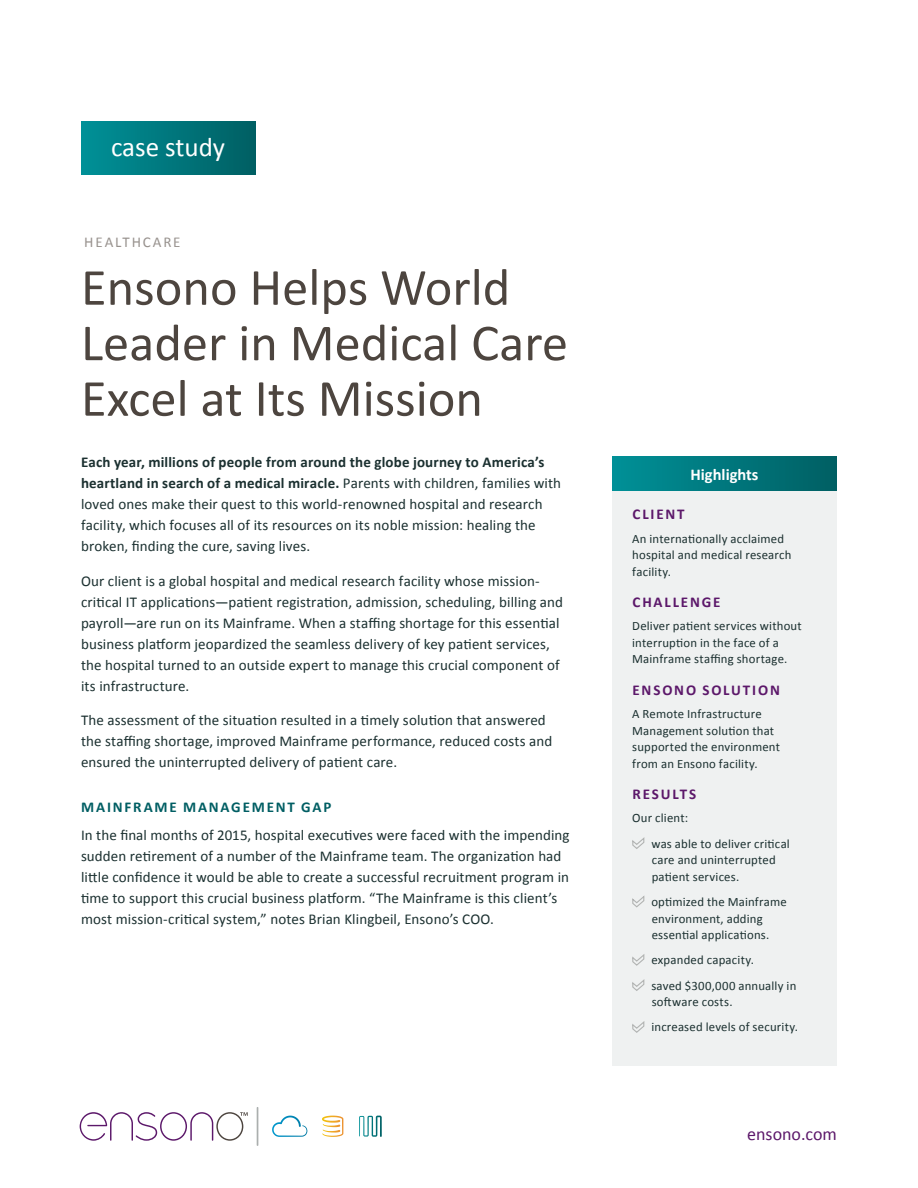
<style>
.page{position:relative;width:918px;height:1188px;background:#fff}
.page>*{position:absolute;margin:0;border:0;box-sizing:border-box;transform-origin:0 0}
.Cover_Header_-_Color{font:52.5px/55.5px "Calibri";color:#4d453f}
.t1{font:27px "Calibri";color:#fff}
.t2{font:18px "Calibri";color:#5c186a}
.t3{font:700 16.5px "Calibri";color:#fff}
.Body_Copy{font:15px/21px "Calibri";letter-spacing:.01em;color:#1b3030}
.Sub_Header{font:700 15px "Calibri";letter-spacing:.12em;color:#5c186a}
.Sub_Header-2{font:700 15px "Calibri";letter-spacing:.12em;color:#005e63}
.Sub_Header-3{font:15px "Calibri";letter-spacing:.12em;color:#98928e}
.Highlight_Body_Copy{font:12.75px/16.5px "Calibri";letter-spacing:.015em;color:#1b3030}
.s1{font-weight:700}
</style>
<div class="page">
<div style="left:81px;top:122px;width:174px;height:52px;background:linear-gradient(to right,#009198,#005f63)"></div>
<div style="left:612px;top:457px;width:225px;height:34px;background:linear-gradient(to right,#009198,#005f63)"></div>
<div style="left:612px;top:491px;width:225px;height:574px;background:#eff1f1"></div>
<svg style="left:632px;top:837px;width:13px;height:12px"></svg>
<svg style="left:632px;top:895px;width:13px;height:13px"></svg>
<svg style="left:632px;top:954px;width:13px;height:12px"></svg>
<svg style="left:632px;top:979px;width:13px;height:12px"></svg>
<svg style="left:632px;top:1021px;width:13px;height:12px"></svg>
<hr style="left:257px;top:1107px;width:1px;height:39px;background:#abafae">
<svg style="left:80px;top:1112px;width:168px;height:29px"></svg>
<svg style="left:272px;top:1116px;width:35px;height:21px"></svg>
<svg style="left:322px;top:1116px;width:21px;height:21px"></svg>
<svg style="left:359px;top:1116px;width:21px;height:21px"></svg>
<p class="t1" style="left:111px;top:130px;width:116px">case study</p>
<p class="Sub_Header-3" style="left:84px;top:232px;width:98px">HEALTHCARE</p>
<p class="Cover_Header_-_Color" style="left:81px;top:260px;width:489px">Ensono Helps World<br>Leader in Medical Care<br>Excel at Its Mission</p>
<p class="Body_Copy" style="left:81px;top:452px;width:482px"><span class="s1">Each year, millions of people from around the globe journey to America’s heartland in search of a medical miracle.</span> Parents with children, families with loved ones make their quest to this world-renowned hospital and research facility, which focuses all of its resources on its noble mission: healing the broken, finding the cure, saving lives.</p>
<p class="Body_Copy" style="left:81px;top:571px;width:484px">Our client is a global hospital and medical research facility whose mission&shy;critical IT applications—patient registration, admission, scheduling, billing and payroll—are run on its Mainframe. When a staffing shortage for this essential business platform jeopardized the seamless delivery of key patient services, the hospital turned to an outside expert to manage this crucial component of its infrastructure.</p>
<p class="Body_Copy" style="left:81px;top:710px;width:473px">The assessment of the situation resulted in a timely solution that answered the staffing shortage, improved Mainframe performance, reduced costs and ensured the uninterrupted delivery of patient care.</p>
<p class="Sub_Header-2" style="left:81px;top:798px;width:252px">MAINFRAME MANAGEMENT GAP</p>
<p class="Body_Copy" style="left:81px;top:825px;width:490px">In the final months of 2015, hospital executives were faced with the impending sudden retirement of a number of the Mainframe team. The organization had little confidence it would be able to create a successful recruitment program in time to support this crucial business platform. “The Mainframe is this client’s most mission-critical system,” notes Brian Klingbeil, Ensono’s COO.</p>
<p class="t3" style="left:690px;top:464px;width:70px">Highlights</p>
<p class="Sub_Header" style="left:633px;top:505px;width:54px">CLIENT</p>
<p class="Highlight_Body_Copy" style="left:632px;top:530px;width:161px">An internationally acclaimed hospital and medical research facility.</p>
<p class="Sub_Header" style="left:633px;top:593px;width:89px">CHALLENGE</p>
<p class="Highlight_Body_Copy" style="left:632px;top:618px;width:171px">Deliver patient services without interruption in the face of a<br>Mainframe staffing shortage.</p>
<p class="Sub_Header" style="left:633px;top:680px;width:149px">ENSONO SOLUTION</p>
<p class="Highlight_Body_Copy" style="left:632px;top:706px;width:149px">A Remote Infrastructure<br>Management solution that supported the environment from an Ensono facility.</p>
<p class="Sub_Header" style="left:633px;top:785px;width:65px">RESULTS</p>
<p class="Highlight_Body_Copy" style="left:632px;top:810px;width:57px">Our client:</p>
<p class="Highlight_Body_Copy" style="left:651px;top:835px;width:140px">was able to deliver critical care and uninterrupted patient services.</p>
<p class="Highlight_Body_Copy" style="left:651px;top:894px;width:137px">optimized the Mainframe environment, adding essential applications.</p>
<p class="Highlight_Body_Copy" style="left:651px;top:952px;width:104px">expanded capacity.</p>
<p class="Highlight_Body_Copy" style="left:651px;top:977px;width:146px">saved $300,000 annually in software costs.</p>
<p class="Highlight_Body_Copy" style="left:651px;top:1019px;width:148px">increased levels of security.</p>
<p class="t2" style="left:747px;top:1123px;width:91px">ensono.com</p>
</div>
